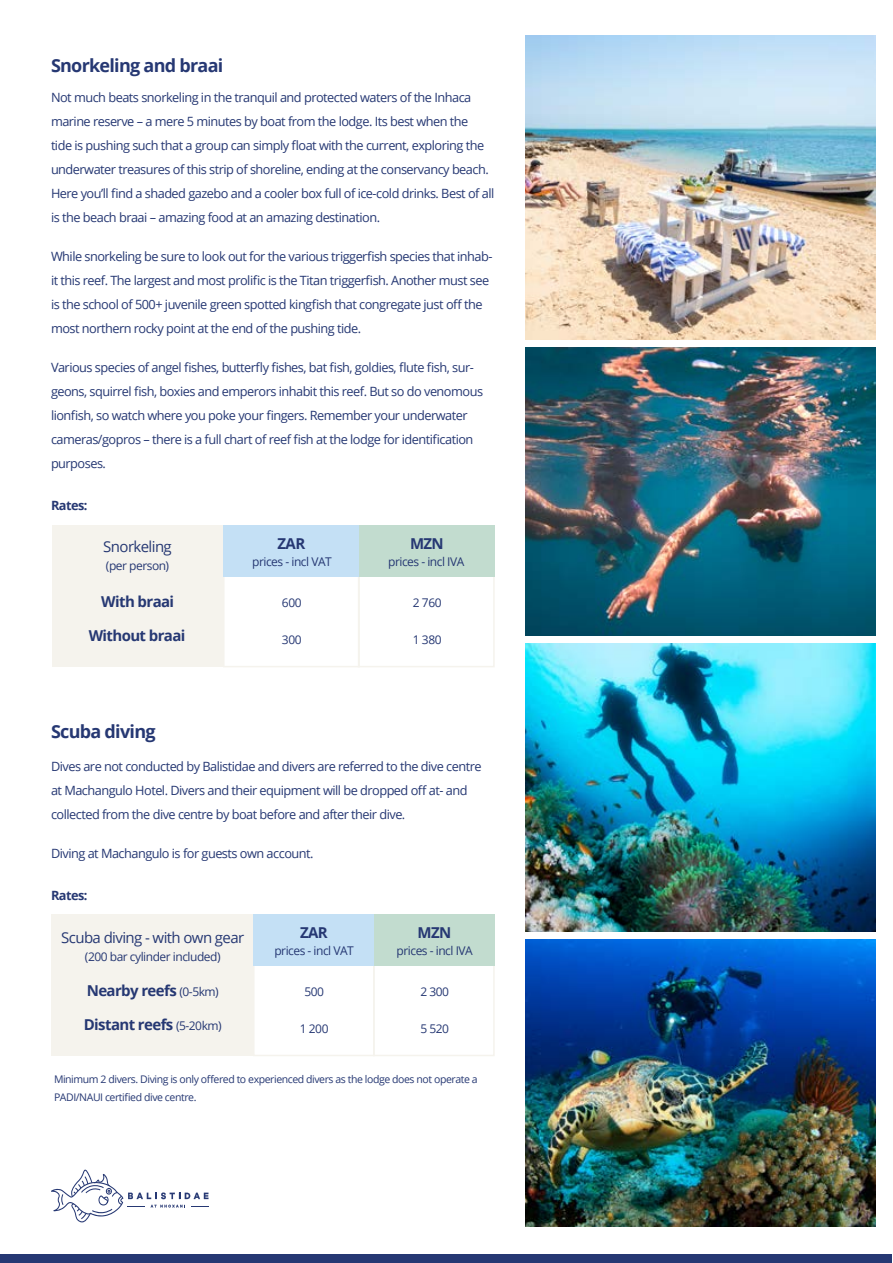
<style>
.page{position:relative;width:893px;height:1263px;background:#fff}
.page>*{position:absolute;margin:0;border:0;box-sizing:border-box;transform-origin:0 0}
.t1{font:700 18px "Open Sans";letter-spacing:-.04em;color:#263873}
.t2{font:700 15px "Open Sans";letter-spacing:-.04em;color:#263873}
.t3{font:15px "Open Sans";letter-spacing:-.04em;color:#263873}
.t4{font:12.75px/24px "Open Sans";letter-spacing:-.04em;color:#263873}
.t5{font:700 12.75px "Open Sans";letter-spacing:-.04em;color:#263873}
.t6{font:12px "Open Sans";letter-spacing:-.04em;color:#263873}
.t7{font:10.5px/18px "Open Sans";letter-spacing:-.04em;color:#263873}
.s1{font-weight:400;font-size:12px}
</style>
<div class="page">
<img style="left:525px;top:35px;width:350px;height:305px">
<svg style="left:51px;top:1169px;width:158px;height:53px"></svg>
<img style="left:525px;top:348px;width:350px;height:287px">
<img style="left:525px;top:643px;width:350px;height:288px">
<div style="left:0;top:1254px;width:892px;height:9px;background:#263873"></div>
<img style="left:525px;top:939px;width:350px;height:288px">
<div style="left:223px;top:567px;width:137px;height:100px;border:2px solid #f5f3ed"></div>
<div style="left:358px;top:567px;width:137px;height:100px;border:2px solid #f5f3ed"></div>
<div style="left:52px;top:525px;width:172px;height:142px;background:#f5f3ed"></div>
<div style="left:224px;top:526px;width:135px;height:51px;background:#c4e0f5"></div>
<div style="left:359px;top:526px;width:136px;height:51px;background:#c2dccf"></div>
<div style="left:253px;top:956px;width:122px;height:100px;border:2px solid #f5f3ed"></div>
<div style="left:373px;top:956px;width:122px;height:100px;border:2px solid #f5f3ed"></div>
<div style="left:51px;top:914px;width:203px;height:142px;background:#f5f3ed"></div>
<div style="left:254px;top:914px;width:120px;height:52px;background:#c4e0f5"></div>
<div style="left:374px;top:914px;width:121px;height:52px;background:#c2dccf"></div>
<h1 class="t1" style="left:51px;top:53px;width:174px">Snorkeling and braai</h1>
<p class="t4" style="left:51px;top:85px;width:445px">Not much beats snorkeling in the tranquil and protected waters of the Inhaca marine reserve – a mere 5 minutes by boat from the lodge. Its best when the<br>tide is pushing such that a group can simply float with the current, exploring the underwater treasures of this strip of shoreline, ending at the conservancy beach.<br>Here you’ll find a shaded gazebo and a cooler box full of ice-cold drinks. Best of all is the beach braai – amazing food at an amazing destination.</p>
<p class="t4" style="left:51px;top:244px;width:443px">While snorkeling be sure to look out for the various triggerfish species that inhab&shy;it this reef. The largest and most prolific is the Titan triggerfish. Another must see is the school of 500+ juvenile green spotted kingfish that congregate just off the most northern rocky point at the end of the pushing tide.</p>
<p class="t4" style="left:51px;top:355px;width:434px">Various species of angel fishes, butterfly fishes, bat fish, goldies, flute fish, sur&shy;geons, squirrel fish, boxies and emperors inhabit this reef. But so do venomous lionfish, so watch where you poke your fingers. Remember your underwater cameras/gopros – there is a full chart of reef fish at the lodge for identification purposes.</p>
<p class="t5" style="left:51px;top:497px;width:38px">Rates:</p>
<p class="t3" style="left:103px;top:536px;width:70px">Snorkeling</p>
<p class="t6" style="left:106px;top:557px;width:65px">(per person)</p>
<p class="t2" style="left:101px;top:591px;width:74px">With braai</p>
<p class="t2" style="left:89px;top:625px;width:98px">Without braai</p>
<p class="t2" style="left:278px;top:533px;width:29px">ZAR</p>
<p class="t6" style="left:252px;top:554px;width:81px">prices - incl VAT</p>
<p class="t6" style="left:282px;top:594px;width:21px">600</p>
<p class="t6" style="left:282px;top:631px;width:21px">300</p>
<p class="t2" style="left:410px;top:533px;width:35px">MZN</p>
<p class="t6" style="left:388px;top:554px;width:78px">prices - incl IVA</p>
<p class="t6" style="left:413px;top:594px;width:30px">2 760</p>
<p class="t6" style="left:413px;top:631px;width:30px">1 380</p>
<h1 class="t1" style="left:51px;top:718px;width:106px">Scuba diving</h1>
<p class="t4" style="left:51px;top:754px;width:432px">Dives are not conducted by Balistidae and divers are referred to the dive centre at Machangulo Hotel. Divers and their equipment will be dropped off at- and collected from the dive centre by boat before and after their dive.</p>
<p class="t4" style="left:51px;top:841px;width:264px">Diving at Machangulo is for guests own account.</p>
<p class="t5" style="left:51px;top:886px;width:38px">Rates:</p>
<p class="t3" style="left:61px;top:927px;width:184px">Scuba diving - with own gear</p>
<p class="t6" style="left:85px;top:948px;width:137px">(200 bar cylinder included)</p>
<p class="t2" style="left:87px;top:980px;width:134px">Nearby reefs <span class="s1">(0-5km)</span></p>
<p class="t2" style="left:84px;top:1014px;width:139px">Distant reefs <span class="s1">(5-20km)</span></p>
<p class="t2" style="left:300px;top:922px;width:29px">ZAR</p>
<p class="t6" style="left:274px;top:942px;width:81px">prices - incl VAT</p>
<p class="t6" style="left:304px;top:983px;width:21px">500</p>
<p class="t6" style="left:300px;top:1020px;width:30px">1 200</p>
<p class="t2" style="left:417px;top:922px;width:35px">MZN</p>
<p class="t6" style="left:397px;top:942px;width:78px">prices - incl IVA</p>
<p class="t6" style="left:420px;top:983px;width:30px">2 300</p>
<p class="t6" style="left:420px;top:1020px;width:30px">5 520</p>
<p class="t7" style="left:54px;top:1070px;width:425px">Minimum 2 divers. Diving is only offered to experienced divers as the lodge does not operate a<br>PADI/NAUI certified dive centre.</p>
</div>
